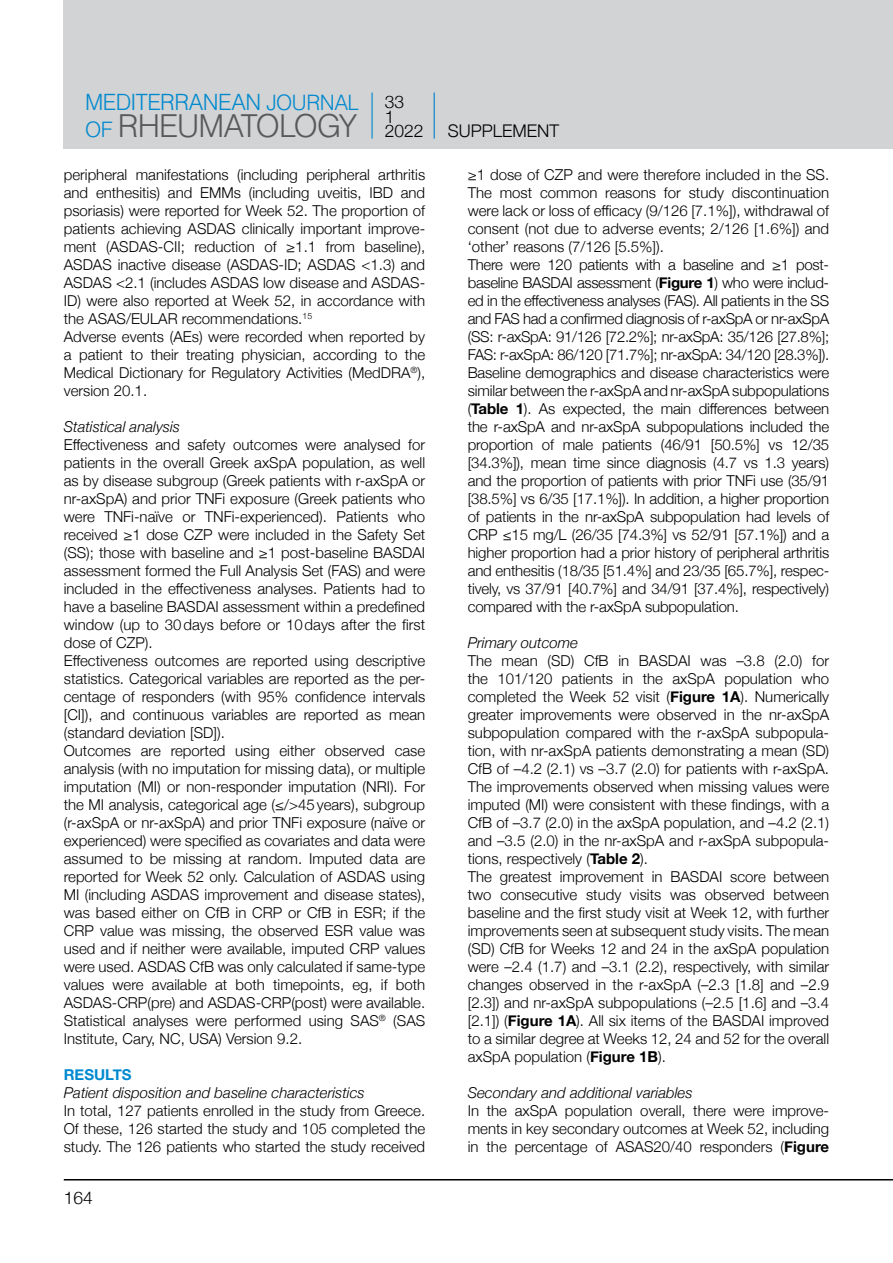
<style>
.page{position:relative;width:893px;height:1263px;background:#fff}
.page>*{position:absolute;margin:0;border:0;box-sizing:border-box;transform-origin:0 0}
.t1{font:31.2px "UB Helvetica Light";letter-spacing:-.025em;color:#58595b}
.t2{font:22.2px "UB Helvetica Light";letter-spacing:-.02em;color:#0089cf}
.t3{font:300 17.4px/15px "Helvetica Neue";color:#000}
.t4{font:300 15px/18px "Helvetica Neue";color:#000}
.t5{font:italic 300 15px "Helvetica Neue";color:#000}
.t6{font:700 15px "Helvetica Neue";color:#0089cf}
.s1{font-size:21px}
.s2{font-size:21px;color:#0089cf}
.s3{font-weight:700}
</style>
<div class="page">
<hr style="left:64px;top:1179px;width:829px;height:1px;background:#000">
<div style="left:64px;top:0;width:829px;height:149px;background:#d1d3d4"></div>
<hr style="left:371px;top:92px;width:2px;height:47px;background:#0089cf">
<hr style="left:434px;top:92px;width:1px;height:47px;background:#0081c9">
<h2 class="t2" style="left:85px;top:89px;width:275px">MEDITERRANEAN <span class="s1">JOURNAL</span></h2>
<h1 class="t1" style="left:85px;top:107px;width:273px"><span class="s2">OF</span> RHEUMATOLOGY</h1>
<p class="t3" style="left:385px;top:93px;width:40px">33<br>1<br>2022</p>
<p class="t4" style="left:64px;top:165px;width:363px">peripheral manifestations (including peripheral arthritis and enthesitis) and EMMs (including uveitis, IBD and psoriasis) were reported for Week 52. The proportion of patients achieving ASDAS clinically important improve&shy;ment (ASDAS-CII; reduction of ≥1.1 from baseline), ASDAS inactive disease (ASDAS-ID; ASDAS &lt;1.3) and ASDAS &lt;2.1 (includes ASDAS low disease and ASDAS-ID) were also reported at Week 52, in accordance with the ASAS/EULAR recommendations.<sup>15<br></sup>Adverse events (AEs) were recorded when reported by a patient to their treating physician, according to the Medical Dictionary for Regulatory Activities (MedDRA<sup>®</sup>), version 20.1.</p>
<p class="t5" style="left:64px;top:415px;width:118px">Statistical analysis</p>
<p class="t4" style="left:64px;top:435px;width:363px">Effectiveness and safety outcomes were analysed for patients in the overall Greek axSpA population, as well as by disease subgroup (Greek patients with r-axSpA or nr-axSpA) and prior TNFi exposure (Greek patients who were TNFi-naïve or TNFi-experienced). Patients who received ≥1 dose CZP were included in the Safety Set (SS); those with baseline and ≥1 post-baseline BASDAI assessment formed the Full Analysis Set (FAS) and were included in the effectiveness analyses. Patients had to have a baseline BASDAI assessment within a predefined window (up to 30days before or 10days after the first dose of CZP).<br>Effectiveness outcomes are reported using descriptive statistics. Categorical variables are reported as the per&shy;centage of responders (with 95% confidence intervals [CI]), and continuous variables are reported as mean (standard deviation [SD]).<br>Outcomes are reported using either observed case analysis (with no imputation for missing data), or multiple imputation (MI) or non-responder imputation (NRI). For the MI analysis, categorical age (≤/&gt;45years), subgroup (r-axSpA or nr-axSpA) and prior TNFi exposure (naïve or experienced) were specified as covariates and data were assumed to be missing at random. Imputed data are reported for Week 52 only. Calculation of ASDAS using MI (including ASDAS improvement and disease states), was based either on CfB in CRP or CfB in ESR; if the CRP value was missing, the observed ESR value was used and if neither were available, imputed CRP values were used. ASDAS CfB was only calculated if same-type values were available at both timepoints, eg, if both ASDAS-CRP(pre) and ASDAS-CRP(post) were available.<br>Statistical analyses were performed using SAS<sup>®</sup> (SAS Institute, Cary, NC, USA) Version 9.2.</p>
<p class="t6" style="left:64px;top:1063px;width:69px">RESULTS</p>
<p class="t5" style="left:64px;top:1081px;width:302px">Patient disposition and baseline characteristics</p>
<p class="t4" style="left:64px;top:1101px;width:363px;text-align:justify">In total, 127 patients enrolled in the study from Greece.<br>Of these, 126 started the study and 105 completed the study. The 126 patients who started the study received</p>
<p class="t3" style="left:64px;top:1189px;width:31px">164</p>
<p class="t3" style="left:448px;top:122px;width:113px">SUPPLEMENT</p>
<p class="t4" style="left:468px;top:165px;width:363px">≥1 dose of CZP and were therefore included in the SS.<br>The most common reasons for study discontinuation were lack or loss of efficacy (9/126 [7.1%]), withdrawal of consent (not due to adverse events; 2/126 [1.6%]) and ‘other’ reasons (7/126 [5.5%]).<br>There were 120 patients with a baseline and ≥1 post&shy;baseline BASDAI assessment (<span class="s3">Figure 1</span>) who were includ&shy;ed in the effectiveness analyses (FAS). All patients in the SS and FAS had a confirmed diagnosis of r-axSpA or nr-axSpA (SS: r-axSpA: 91/126 [72.2%]; nr-axSpA: 35/126 [27.8%]; FAS: r-axSpA: 86/120 [71.7%]; nr-axSpA: 34/120 [28.3%]).<br>Baseline demographics and disease characteristics were similar between the r-axSpA and nr-axSpA subpopulations (<span class="s3">Table 1</span>). As expected, the main differences between the r-axSpA and nr-axSpA subpopulations included the proportion of male patients (46/91 [50.5%] vs 12/35 [34.3%]), mean time since diagnosis (4.7 vs 1.3 years) and the proportion of patients with prior TNFi use (35/91 [38.5%] vs 6/35 [17.1%]). In addition, a higher proportion of patients in the nr-axSpA subpopulation had levels of CRP ≤15 mg/L (26/35 [74.3%] vs 52/91 [57.1%]) and a higher proportion had a prior history of peripheral arthritis and enthesitis (18/35 [51.4%] and 23/35 [65.7%], respec&shy;tively, vs 37/91 [40.7%] and 34/91 [37.4%], respectively) compared with the r-axSpA subpopulation.</p>
<p class="t5" style="left:468px;top:631px;width:112px">Primary outcome</p>
<p class="t4" style="left:468px;top:651px;width:363px">The mean (SD) CfB in BASDAI was –3.8 (2.0) for the 101/120 patients in the axSpA population who completed the Week 52 visit (<span class="s3">Figure 1A</span>). Numerically greater improvements were observed in the nr-axSpA subpopulation compared with the r-axSpA subpopula&shy;tion, with nr-axSpA patients demonstrating a mean (SD)<br>CfB of –4.2 (2.1) vs –3.7 (2.0) for patients with r-axSpA.<br>The improvements observed when missing values were imputed (MI) were consistent with these findings, with a CfB of –3.7 (2.0) in the axSpA population, and –4.2 (2.1) and –3.5 (2.0) in the nr-axSpA and r-axSpA subpopula&shy;tions, respectively (<span class="s3">Table 2</span>).<br>The greatest improvement in BASDAI score between two consecutive study visits was observed between baseline and the first study visit at Week 12, with further improvements seen at subsequent study visits. The mean (SD) CfB for Weeks 12 and 24 in the axSpA population were –2.4 (1.7) and –3.1 (2.2), respectively, with similar changes observed in the r-axSpA (–2.3 [1.8] and –2.9 [2.3]) and nr-axSpA subpopulations (–2.5 [1.6] and –3.4 [2.1]) (<span class="s3">Figure 1A</span>). All six items of the BASDAI improved to a similar degree at Weeks 12, 24 and 52 for the overall axSpA population (<span class="s3">Figure 1B</span>).</p>
<p class="t5" style="left:468px;top:1081px;width:226px">Secondary and additional variables</p>
<p class="t4" style="left:468px;top:1101px;width:363px;text-align:justify">In the axSpA population overall, there were improve&shy;ments in key secondary outcomes at Week 52, including in the percentage of ASAS20/40 responders (<span class="s3">Figure</span></p>
</div>
